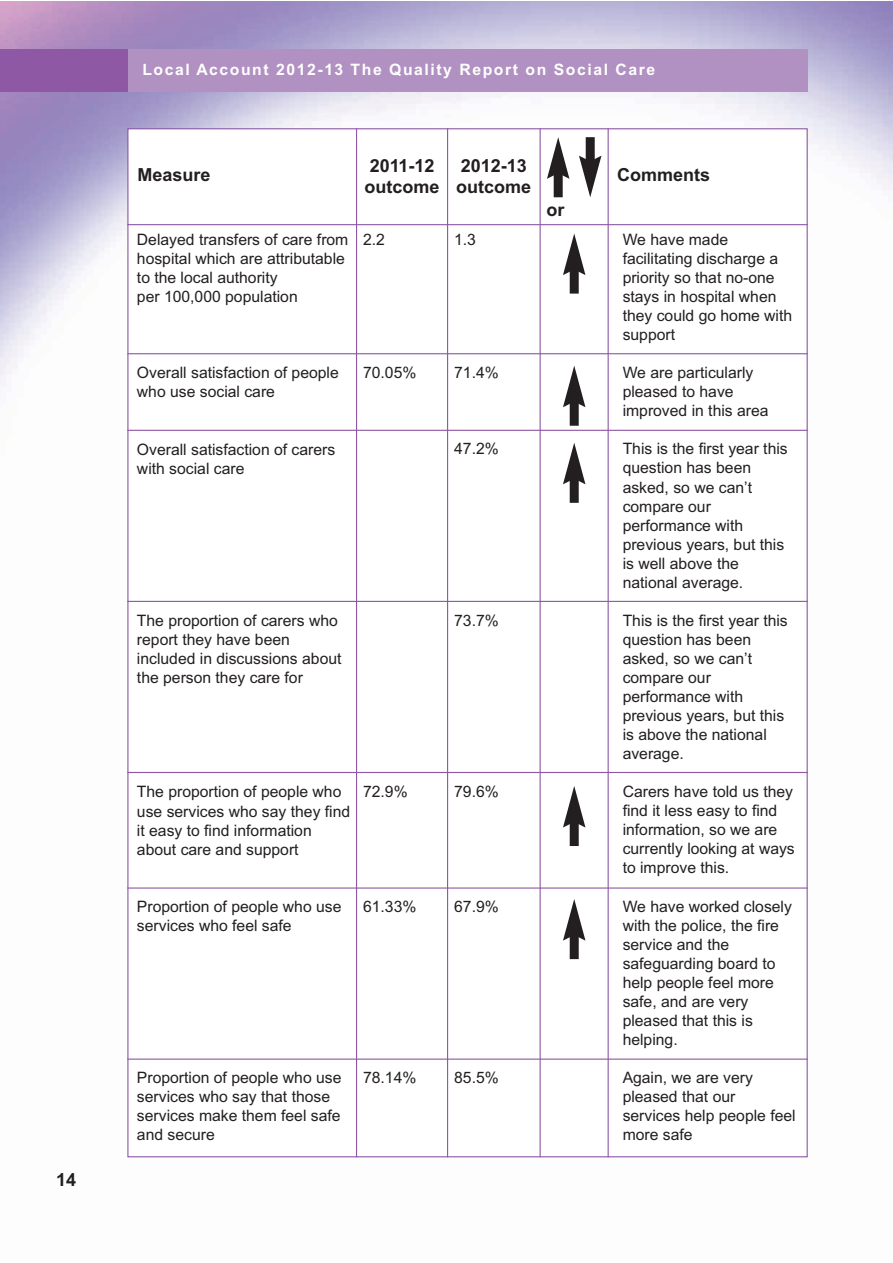
<style>
.page{position:relative;width:893px;height:1263px;background:#fff}
.page>*{position:absolute;margin:0;border:0;box-sizing:border-box;transform-origin:0 0}
.t1{font:700 18px/21px "Arial";color:#231f20}
.t2{font:15.75px/19px "Arial";color:#231f20}
.t3{font:700 15.75px "Arial";letter-spacing:.1em;color:#fff}
</style>
<div class="page">
<img style="left:0;top:1px;width:892px;height:1157px">
<div style="left:128px;top:129px;width:679px;height:1027px;background:#fff"></div>
<hr style="left:356px;top:128px;width:1px;height:1029px;background:#8e58a4">
<hr style="left:447px;top:128px;width:1px;height:1029px;background:#8e58a4">
<hr style="left:540px;top:128px;width:1px;height:1029px;background:#8e58a4">
<hr style="left:608px;top:128px;width:1px;height:1029px;background:#8e58a4">
<hr style="left:127px;top:224px;width:681px;height:1px;background:#8e58a4">
<hr style="left:127px;top:353px;width:681px;height:1px;background:#8e58a4">
<hr style="left:127px;top:430px;width:681px;height:1px;background:#8e58a4">
<hr style="left:127px;top:601px;width:681px;height:1px;background:#8e58a4">
<hr style="left:127px;top:772px;width:681px;height:1px;background:#8e58a4">
<hr style="left:127px;top:887px;width:681px;height:1px;background:#8e58a4">
<hr style="left:127px;top:1058px;width:681px;height:2px;background:#8e58a4">
<div style="left:554px;top:171px;width:9px;height:26px;background:#231f20"></div>
<svg style="left:547px;top:137px;width:22px;height:42px"></svg>
<div style="left:586px;top:137px;width:9px;height:27px;background:#231f20"></div>
<svg style="left:579px;top:156px;width:22px;height:41px"></svg>
<div style="left:570px;top:267px;width:9px;height:27px;background:#231f20"></div>
<div style="left:570px;top:399px;width:9px;height:27px;background:#231f20"></div>
<div style="left:570px;top:476px;width:9px;height:27px;background:#231f20"></div>
<div style="left:570px;top:820px;width:9px;height:26px;background:#231f20"></div>
<div style="left:570px;top:933px;width:9px;height:26px;background:#231f20"></div>
<div style="left:0;top:49px;width:808px;height:42px;background:#b190c2"></div>
<div style="left:0;top:49px;width:127px;height:42px;background:#8e58a4"></div>
<svg style="left:563px;top:233px;width:22px;height:42px"></svg>
<svg style="left:563px;top:366px;width:22px;height:41px"></svg>
<svg style="left:563px;top:443px;width:22px;height:41px"></svg>
<svg style="left:563px;top:786px;width:22px;height:41px"></svg>
<svg style="left:563px;top:899px;width:22px;height:42px"></svg>
<p class="t1" style="left:56px;top:1171px;width:21px">14</p>
<p class="t3" style="left:142px;top:63px;width:514px">Local Account 2012-13 The Quality Report on Social Care</p>
<p class="t1" style="left:138px;top:166px;width:74px">Measure</p>
<p class="t1" style="left:365px;top:157px;width:76px">2011-12 outcome</p>
<p class="t1" style="left:456px;top:157px;width:76px">2012-13 outcome</p>
<p class="t1" style="left:546px;top:201px;width:19px">or</p>
<p class="t1" style="left:617px;top:166px;width:94px">Comments</p>
<p class="t2" style="left:137px;top:231px;width:213px">Delayed transfers of care from hospital which are attributable to the local authority<br>per 100,000 population</p>
<p class="t2" style="left:363px;top:231px;width:23px">2.2</p>
<p class="t2" style="left:454px;top:231px;width:23px">1.3</p>
<p class="t2" style="left:623px;top:231px;width:171px">We have made facilitating discharge a priority so that no-one stays in hospital when they could go home with support</p>
<p class="t2" style="left:137px;top:365px;width:203px">Overall satisfaction of people who use social care</p>
<p class="t2" style="left:363px;top:365px;width:55px">70.05%</p>
<p class="t2" style="left:454px;top:365px;width:46px">71.4%</p>
<p class="t2" style="left:623px;top:365px;width:147px">We are particularly pleased to have improved in this area</p>
<p class="t2" style="left:137px;top:441px;width:200px">Overall satisfaction of carers with social care</p>
<p class="t2" style="left:454px;top:441px;width:46px">47.2%</p>
<p class="t2" style="left:623px;top:441px;width:167px">This is the first year this question has been asked, so we can’t compare our performance with previous years, but this is well above the national average.</p>
<p class="t2" style="left:137px;top:612px;width:206px">The proportion of carers who report they have been included in discussions about the person they care for</p>
<p class="t2" style="left:454px;top:612px;width:46px">73.7%</p>
<p class="t2" style="left:623px;top:612px;width:167px">This is the first year this question has been asked, so we can’t compare our performance with previous years, but this is above the national average.</p>
<p class="t2" style="left:137px;top:784px;width:215px">The proportion of people who use services who say they find it easy to find information about care and support</p>
<p class="t2" style="left:363px;top:784px;width:46px">72.9%</p>
<p class="t2" style="left:454px;top:784px;width:46px">79.6%</p>
<p class="t2" style="left:623px;top:784px;width:174px">Carers have told us they find it less easy to find information, so we are currently looking at ways to improve this.</p>
<p class="t2" style="left:137px;top:898px;width:206px">Proportion of people who use services who feel safe</p>
<p class="t2" style="left:363px;top:898px;width:55px">61.33%</p>
<p class="t2" style="left:454px;top:898px;width:46px">67.9%</p>
<p class="t2" style="left:623px;top:898px;width:171px">We have worked closely with the police, the fire service and the safeguarding board to help people feel more safe, and are very pleased that this is helping.</p>
<p class="t2" style="left:137px;top:1070px;width:206px">Proportion of people who use services who say that those services make them feel safe and secure</p>
<p class="t2" style="left:363px;top:1070px;width:55px">78.14%</p>
<p class="t2" style="left:454px;top:1070px;width:46px">85.5%</p>
<p class="t2" style="left:623px;top:1069px;width:175px">Again, we are very pleased that our services help people feel more safe</p>
</div>
